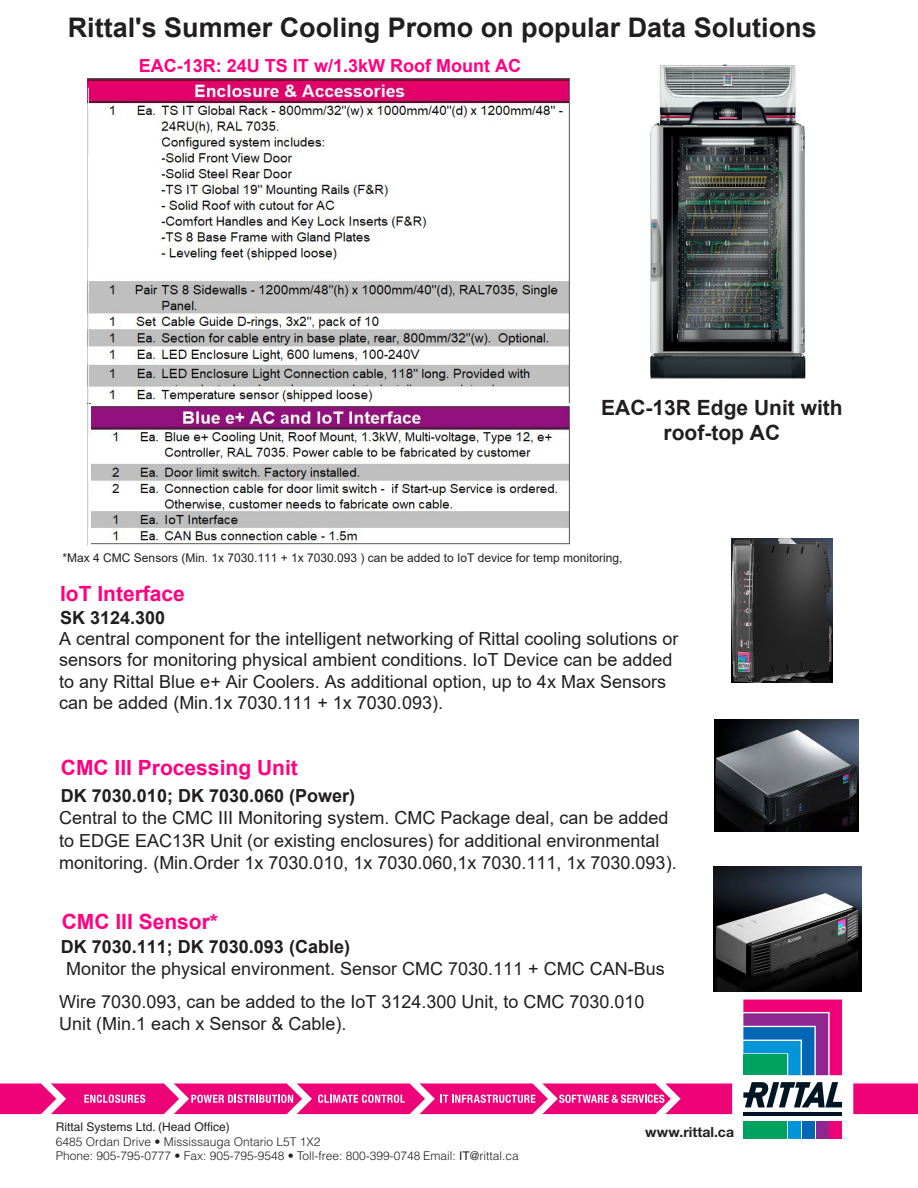
<style>
.page{position:relative;width:918px;height:1188px;background:#fff}
.page>*{position:absolute;margin:0;border:0;box-sizing:border-box;transform-origin:0 0}
.t1{font:700 27px "Arial";color:#221e1f}
.t2{font:700 21px "Arial";color:#ff0080}
.t3{font:700 21px/25.2px "Arial";color:#221e1f;text-align:center}
.t4{font:18px/21.3px "Arial";color:#221e1f}
.t5{font:18px/22.5px "Arial";color:#221e1f}
.t6{font:700 18px "Arial";color:#ff0080}
.t7{font:700 18px "Arial";color:#221e1f}
.t8{font:700 14.1px "Neue Helvetica For Rittal";color:#231f20}
.t9{font:300 12px/14.4px "Helvetica LT Std";color:#231f20}
.t10{font:12px "Arial";color:#221e1f}
.t11{font:12px "Helvetica LT Std";color:#231f20}
.s1{font-weight:700}
.s2{font-style:inherit}
.s3{font-family:"Helvetica";font-weight:400}
</style>
<div class="page">
<hr style="left:743px;top:1112px;width:99px;height:4px;background:#011622">
<svg style="left:743px;top:1082px;width:99px;height:25px"></svg>
<div style="left:743px;top:1121px;width:44px;height:18px;background:#00a261"></div>
<div style="left:788px;top:1121px;width:13px;height:18px;background:#0095d9"></div>
<div style="left:802px;top:1121px;width:12px;height:18px;background:#0166b3"></div>
<div style="left:816px;top:1121px;width:12px;height:18px;background:#90268f"></div>
<svg style="left:743px;top:1000px;width:99px;height:75px;background:#72569b"></svg>
<div style="left:830px;top:1121px;width:12px;height:18px;background:#ed0277"></div>
<svg style="left:852px;top:1082px;width:66px;height:33px;background:#ee1782"></svg>
<svg style="left:0;top:1083px;width:733px;height:32px;background:#f03492"></svg>
<img style="left:650px;top:64px;width:156px;height:315px">
<img style="left:88px;top:78px;width:483px;height:326px">
<img style="left:731px;top:539px;width:101px;height:144px">
<img style="left:714px;top:719px;width:144px;height:112px">
<img style="left:713px;top:866px;width:149px;height:126px">
<img style="left:91px;top:404px;width:479px;height:143px">
<img style="left:88px;top:88px;width:1px;height:438px">
<h1 class="t1" style="left:68px;top:9px;width:751px">Rittal's Summer Cooling Promo on popular Data Solutions</h1>
<p class="t6" style="left:139px;top:53px;width:384px">EAC-13R: 24U TS IT w/1.3kW Roof Mount AC</p>
<p class="t3" style="left:601px;top:396px;width:243px">EAC-13R Edge Unit with roof-top AC</p>
<p class="t10" style="left:63px;top:549px;width:561px">*Max 4 CMC Sensors (Min. 1x 7030.111 + 1x 7030.093 ) can be added to IoT device for temp monitoring,</p>
<p class="t2" style="left:60px;top:579px;width:126px">IoT Interface</p>
<p class="t7" style="left:60px;top:605px;width:107px">SK 3124.300</p>
<p class="t4" style="left:59px;top:628px;width:621px">A central component for the intelligent networking of Rittal cooling solutions or sensors for monitoring physical ambient conditions. IoT Device can be added to any Rittal Blue e+ Air Coolers. As additional option, up to 4x Max Sensors can be added (Min.1x 7030.111 + 1x 7030.093).</p>
<p class="t2" style="left:61px;top:753px;width:238px">CMC III Processing Unit</p>
<p class="t4" style="left:59px;top:784px;width:619px;line-height:22.4px"><span class="s1">DK 7030.010</span><span class="s1">;</span> <span class="s1">DK 7030.060 (Power)<br></span><span class="s2">Central to the CMC III Monitoring system.</span> CMC Package deal, can be added to EDGE EAC13R Unit (or existing enclosures) for additional environmental monitoring. (Min.Order 1x 7030.010, 1x 7030.060,1x 7030.111, 1x 7030.093).</p>
<p class="t2" style="left:62px;top:907px;width:158px">CMC III Sensor<span class="s2">*</span></p>
<p class="t5" style="left:61px;top:935px;width:605px"><span class="s1">DK 7030.111</span><span class="s1">;</span> <span class="s1">DK 7030.093 (Cable)<br></span>Monitor the physical environment<span class="s2">. Sensor CMC 7030.111 + CMC CAN-Bus</span></p>
<p class="t4" style="left:59px;top:990px;width:587px;line-height:22.5px">Wire 7030.093, can be added to the IoT 3124.300 Unit, to CMC 7030.010<br>Unit (Min.1 each x Sensor &amp; Cable).</p>
<p class="t11" style="left:56px;top:1120px;width:175px">Rittal Systems Ltd. (Head Office)</p>
<p class="t9" style="left:56px;top:1134px;width:465px">6485 Ordan Drive • Mississauga Ontario L5T 1X2<br>Phone: 905-795-0777 • Fax: 905-795-9548 • Toll-free: 800-399-0748 Email: <span class="s3">IT</span>@rittal.ca</p>
<p class="t8" style="left:645px;top:1124px;width:90px">www.rittal.ca</p>
</div>
